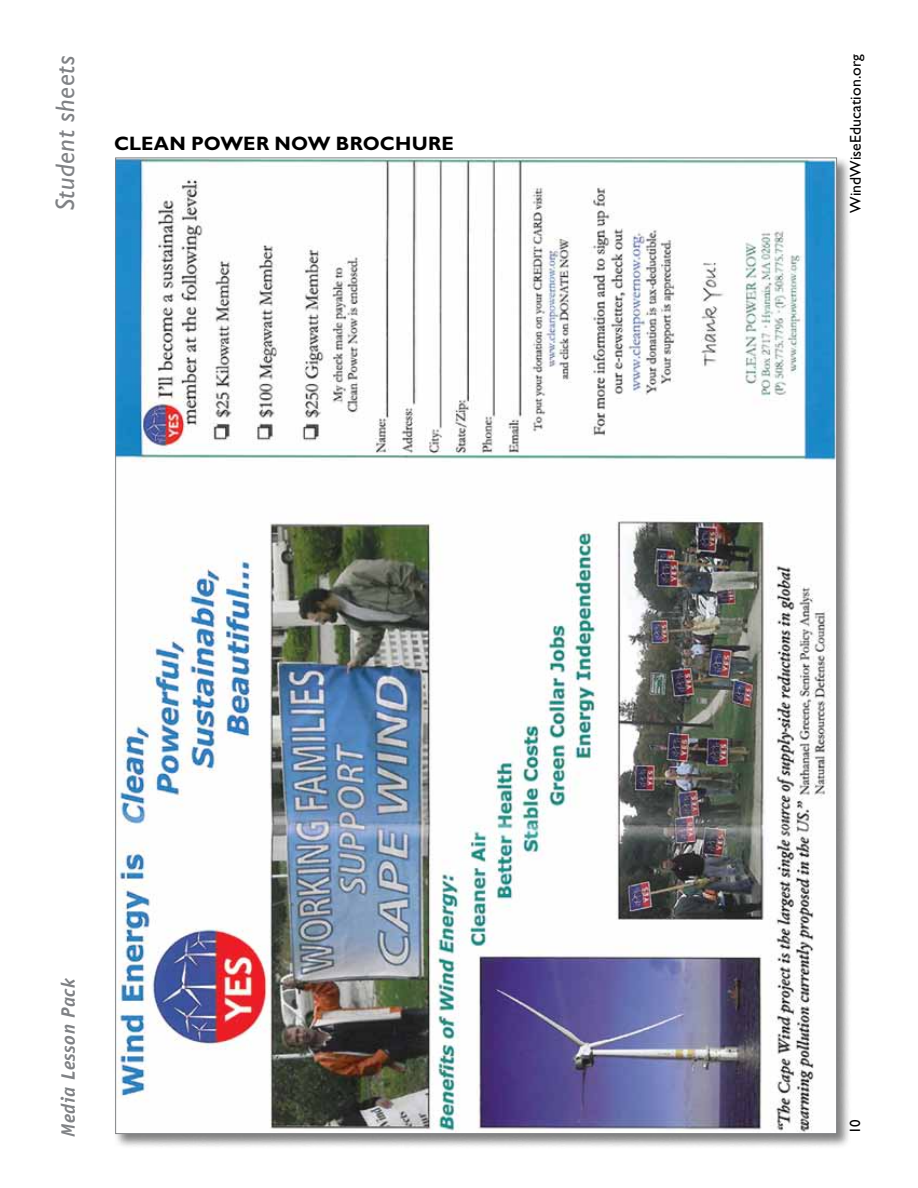
<style>
.page{position:relative;width:918px;height:1188px;background:#fff}
.page>*{position:absolute;margin:0;border:0;box-sizing:border-box;transform-origin:0 0}
.t1{font:italic 27px "Gill Sans";letter-spacing:.02em;color:#808285}
.t2{font:700 19.5px "Gill Sans";letter-spacing:.01em;color:#000}
.t3{font:italic 700 19.5px "Officina Sans Std";color:#808285}
.t4{font:15.75px "Gill Sans";letter-spacing:.005em;color:#000}
.t5{font:15px "Gill Sans";color:#000}
</style>
<div class="page">
<div style="left:113px;top:156px;width:739px;height:993px;background:#000;opacity:.5"></div>
<img style="left:117px;top:159px;width:718px;height:973px">
<h1 class="t1" style="left:50px;top:211px;width:158px;rotate:-90deg">Student sheets</h1>
<p class="t4" style="left:847px;top:213px;width:160px;rotate:-90deg">WindWiseEducation.org</p>
<p class="t2" style="left:114px;top:132px;width:341px">CLEAN POWER NOW BROCHURE</p>
<p class="t3" style="left:56px;top:1137px;width:160px;rotate:-90deg">Media lesson Pack</p>
<p class="t5" style="left:847px;top:1134px;width:16px;rotate:-90deg">10</p>
</div>
